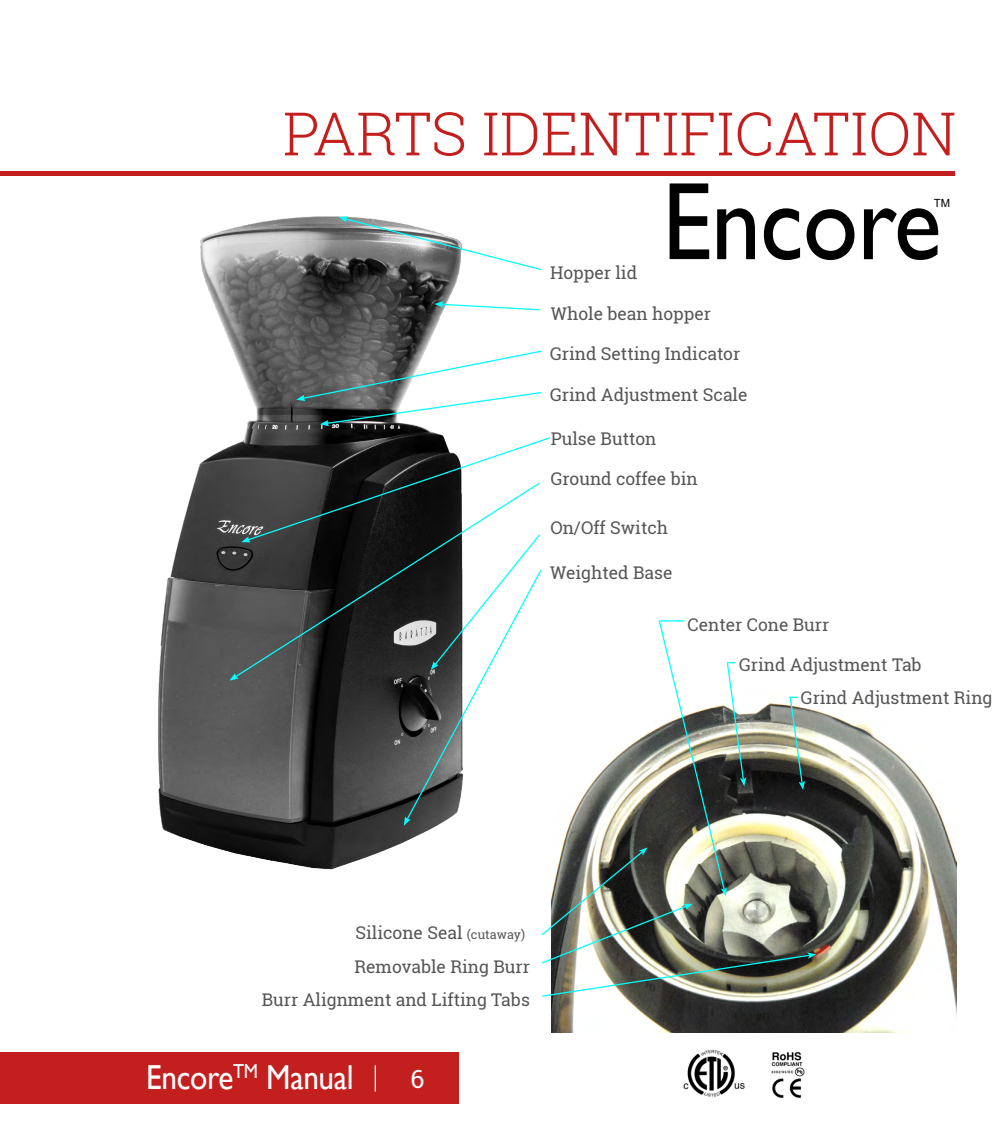
<style>
.page{position:relative;width:1000px;height:1125px;background:#fff}
.page>*{position:absolute;margin:0;border:0;box-sizing:border-box;transform-origin:0 0}
.t1{font:111px "Gill Sans";letter-spacing:-.01em;color:#000;scale:.9 1}
.Heading_1_-_left_pag{font:300 60px "Roboto Slab";color:#c41f1f}
.t2{font:34.75px "Gill Sans";letter-spacing:-.01em;color:#fff;scale:.9 1}
.t3{font:25px "Roboto Slab";color:#fff}
.Parts_ID_right_justi{font:17.5px "Roboto Slab";color:#565656}
.t4{font:11.25px "Arial";color:#000}
.s1{font-size:12.5px}
</style>
<div class="page">
<div style="left:0;top:1053px;width:459px;height:51px;background:#c41f1f"></div>
<svg style="left:375px;top:1065px;width:1px;height:27px"></svg>
<img style="left:551px;top:711px;width:405px;height:321px">
<hr style="left:1px;top:172px;width:954px;height:4px;background:#c41f1f">
<img style="left:683px;top:1049px;width:62px;height:48px">
<img style="left:771px;top:1052px;width:34px;height:46px">
<img style="left:158px;top:216px;width:302px;height:636px">
<svg style="left:296px;top:350px;width:246px;height:76px"></svg>
<svg style="left:339px;top:216px;width:203px;height:55px"></svg>
<svg style="left:434px;top:301px;width:106px;height:10px"></svg>
<svg style="left:229px;top:436px;width:587px;height:562px"></svg>
<p class="Heading_1_-_left_pag" style="left:283px;top:92px;width:675px">PARTS IDENTIFICATION</p>
<p class="Parts_ID_right_justi" style="left:550px;top:261px;width:89px">Hopper lid</p>
<p class="t1" style="left:662px;top:157px;width:312px">Encore</p>
<p class="t4" style="left:934px;top:196px;width:18px">TM</p>
<p class="Parts_ID_right_justi" style="left:551px;top:301px;width:162px">Whole bean hopper</p>
<p class="Parts_ID_right_justi" style="left:550px;top:341px;width:192px">Grind Setting Indicator</p>
<p class="Parts_ID_right_justi" style="left:550px;top:383px;width:199px">Grind Adjustment Scale</p>
<p class="Parts_ID_right_justi" style="left:551px;top:426px;width:107px">Pulse Button</p>
<p class="Parts_ID_right_justi" style="left:551px;top:467px;width:149px">Ground coffee bin</p>
<p class="Parts_ID_right_justi" style="left:550px;top:516px;width:119px">On/Off Switch</p>
<p class="Parts_ID_right_justi" style="left:550px;top:561px;width:124px">Weighted Base</p>
<p class="Parts_ID_right_justi" style="left:687px;top:613px;width:144px">Center Cone Burr</p>
<p class="Parts_ID_right_justi" style="left:739px;top:653px;width:184px">Grind Adjustment Tab</p>
<p class="Parts_ID_right_justi" style="left:801px;top:686px;width:193px">Grind Adjustment Ring</p>
<p class="Parts_ID_right_justi" style="left:356px;top:921px;width:171px">Silicone Seal <span class="s1">(cutaway)</span></p>
<p class="Parts_ID_right_justi" style="left:354px;top:954px;width:177px">Removable Ring Burr</p>
<p class="Parts_ID_right_justi" style="left:262px;top:987px;width:270px">Burr Alignment and Lifting Tabs</p>
<h3 class="t2" style="left:146px;top:1057px;width:232px">Encore<sup>TM</sup> Manual</h3>
<h3 class="t3" style="left:410px;top:1061px;width:15px">6</h3>
</div>
